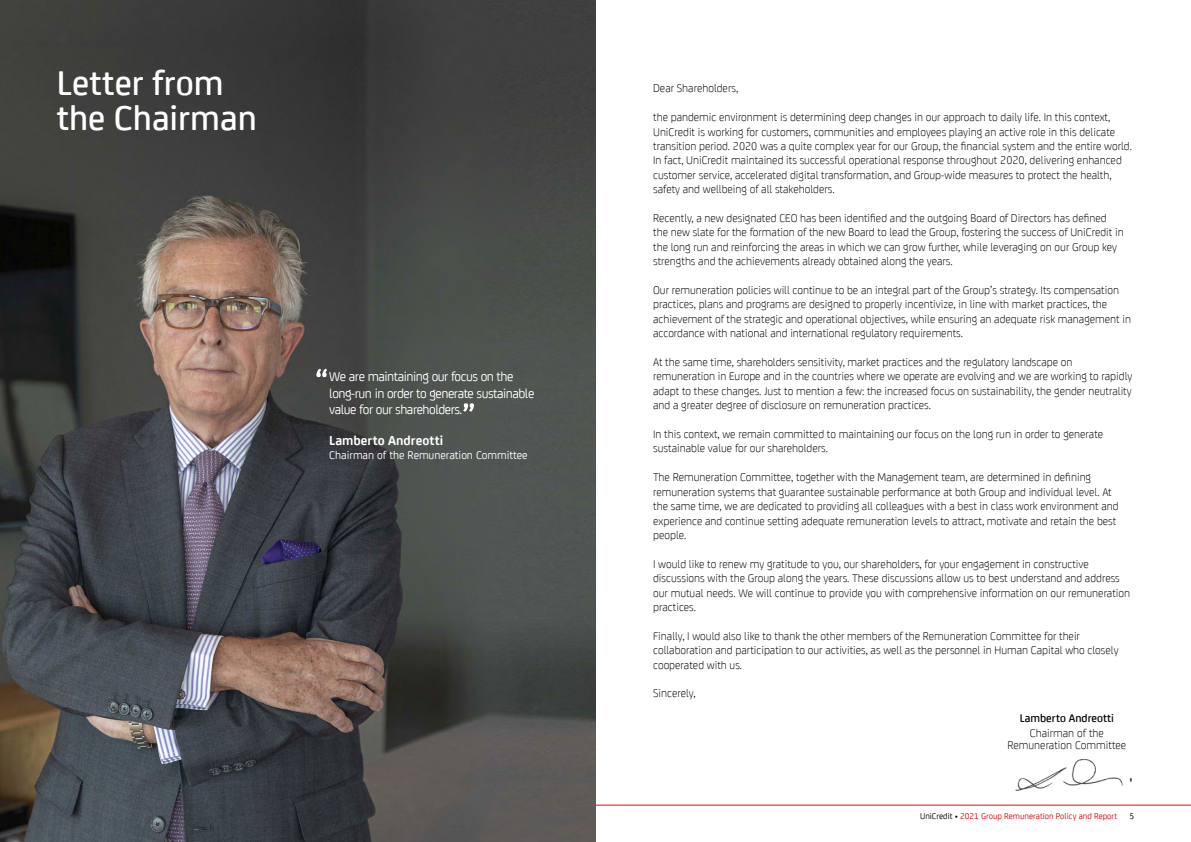
<style>
.page{position:relative;width:1191px;height:842px;background:#fff}
.page>*{position:absolute;margin:0;border:0;box-sizing:border-box;transform-origin:0 0}
.t1{font:500 37px/35px "Uni Credit";color:#fff}
.t2{font:14px/16.4px "Uni Credit";letter-spacing:-.035em;color:#fff}
.t3{font:700 14px "Uni Credit";color:#fff}
.t4{font:300 12px/14.4px "Uni Credit";color:#000}
.t5{font:12px "Uni Credit";letter-spacing:-.005em;color:#fff}
.t6{font:500 12px "Uni Credit";color:#000}
.t7{font:9px "Uni Credit";color:#e30613}
.t8{font:9px "Uni Credit";color:#000}
.s1{color:#000}
</style>
<div class="page">
<hr style="left:0;top:805px;width:1191px;height:1px;background:#e30613">
<img style="left:0;top:0;width:595px;height:842px">
<svg style="left:316px;top:369px;width:11px;height:8px"></svg>
<svg style="left:463px;top:403px;width:11px;height:9px"></svg>
<img style="left:1015px;top:759px;width:116px;height:31px">
<h1 class="t1" style="left:57px;top:63px;width:201px">Letter from the Chairman</h1>
<p class="t2" style="left:329px;top:368px;width:206px">We are maintaining our focus on the long-run in order to generate sustainable value for our shareholders.</p>
<p class="t3" style="left:329px;top:429px;width:115px">Lamberto Andreotti</p>
<p class="t5" style="left:329px;top:446px;width:200px">Chairman of the Remuneration Committee</p>
<p class="t4" style="left:653px;top:81px;width:86px">Dear Shareholders,</p>
<p class="t4" style="left:653px;top:109px;width:480px">the pandemic environment is determining deep changes in our approach to daily life. In this context, UniCredit is working for customers, communities and employees playing an active role in this delicate transition period. 2020 was a quite complex year for our Group, the financial system and the entire world.<br>In fact, UniCredit maintained its successful operational response throughout 2020, delivering enhanced customer service, accelerated digital transformation, and Group-wide measures to protect the health, safety and wellbeing of all stakeholders.</p>
<p class="t4" style="left:653px;top:210px;width:472px">Recently, a new designated CEO has been identified and the outgoing Board of Directors has defined the new slate for the formation of the new Board to lead the Group, fostering the success of UniCredit in the long run and reinforcing the areas in which we can grow further, while leveraging on our Group key strengths and the achievements already obtained along the years.</p>
<p class="t4" style="left:653px;top:282px;width:479px">Our remuneration policies will continue to be an integral part of the Group’s strategy. Its compensation practices, plans and programs are designed to properly incentivize, in line with market practices, the achievement of the strategic and operational objectives, while ensuring an adequate risk management in accordance with national and international regulatory requirements.</p>
<p class="t4" style="left:653px;top:354px;width:481px">At the same time, shareholders sensitivity, market practices and the regulatory landscape on remuneration in Europe and in the countries where we operate are evolving and we are working to rapidly adapt to these changes. Just to mention a few: the increased focus on sustainability, the gender neutrality and a greater degree of disclosure on remuneration practices.</p>
<p class="t4" style="left:653px;top:426px;width:451px">In this context, we remain committed to maintaining our focus on the long run in order to generate sustainable value for our shareholders.</p>
<p class="t4" style="left:653px;top:469px;width:467px">The Remuneration Committee, together with the Management team, are determined in defining remuneration systems that guarantee sustainable performance at both Group and individual level. At the same time, we are dedicated to providing all colleagues with a best in class work environment and experience and continue setting adequate remuneration levels to attract, motivate and retain the best people.</p>
<p class="t4" style="left:653px;top:556px;width:478px">I would like to renew my gratitude to you, our shareholders, for your engagement in constructive discussions with the Group along the years. These discussions allow us to best understand and address our mutual needs. We will continue to provide you with comprehensive information on our remuneration practices.</p>
<p class="t4" style="left:653px;top:628px;width:467px">Finally, I would also like to thank the other members of the Remuneration Committee for their collaboration and participation to our activities, as well as the personnel in Human Capital who closely cooperated with us.</p>
<p class="t4" style="left:653px;top:685px;width:44px">Sincerely,</p>
<p class="t6" style="left:1019px;top:709px;width:96px">Lamberto Andreotti</p>
<p class="t4" style="left:1007px;top:726px;width:120px;line-height:12px;text-align:center">Chairman of the<br>Remuneration Committee</p>
<p class="t7" style="left:920px;top:810px;width:199px"><span class="s1">UniCredit •</span> 2021 Group Remuneration Policy and Report</p>
<p class="t8" style="left:1129px;top:810px;width:6px">5</p>
</div>
